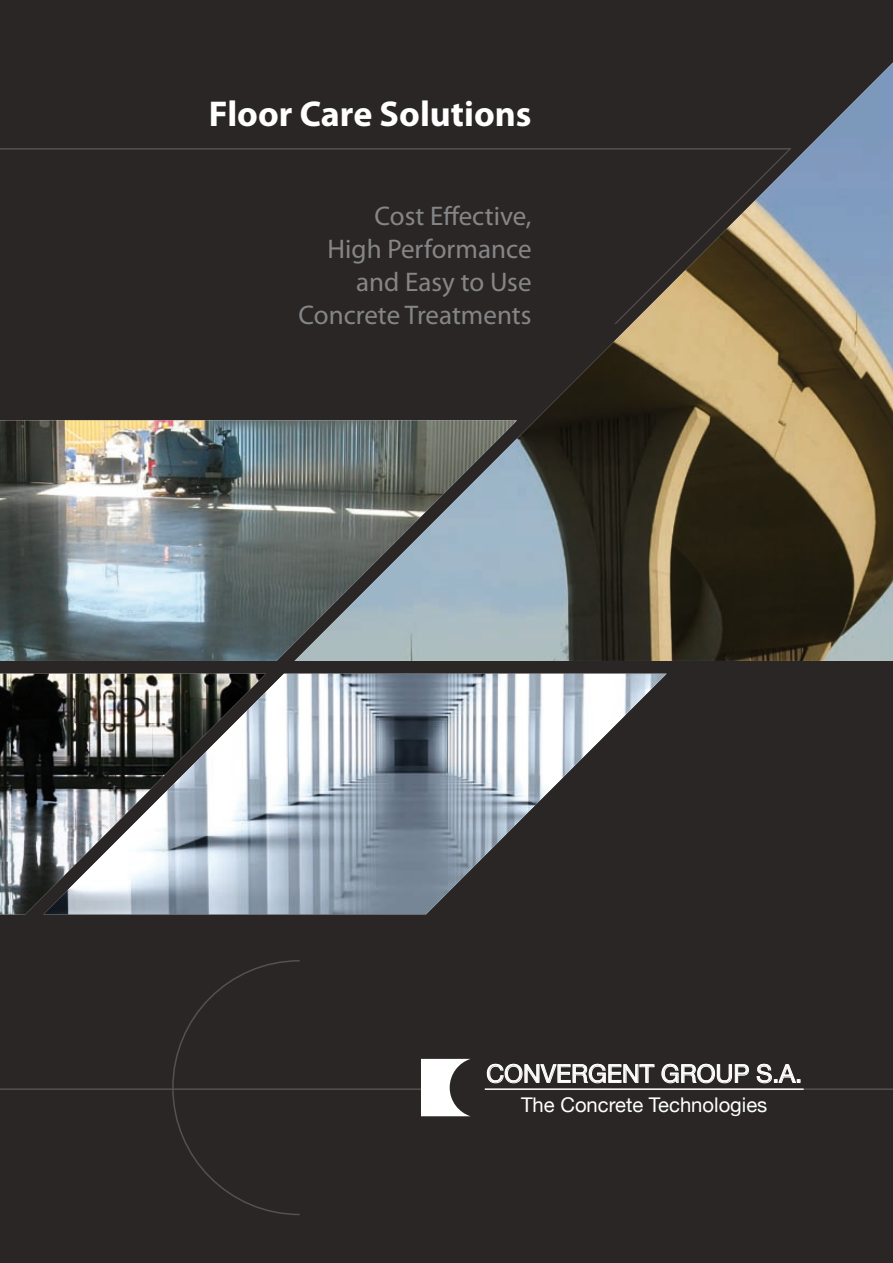
<style>
.page{position:relative;width:893px;height:1263px;background:#2b2626}
.page>*{position:absolute;margin:0;border:0;box-sizing:border-box;transform-origin:0 0}
.t1{font:700 36px "Myriad Pro";color:#fff}
.t2{font:27px/33px "Myriad Pro";color:#858688;text-align:right}
.t3{font:24.75px "Helvetica Neue";color:#fff}
.t4{font:20.25px "Helvetica Neue";color:#fff}
</style>
<div class="page">
<img style="left:0;top:420px;width:295px;height:241px">
<svg style="left:0;top:148px;width:295px;height:2px"></svg>
<img style="left:295px;top:63px;width:598px;height:598px">
<img style="left:266px;top:674px;width:401px;height:240px">
<img style="left:0;top:674px;width:266px;height:240px">
<hr style="left:0;top:1088px;width:421px;height:2px;background:#56514f">
<hr style="left:804px;top:1088px;width:89px;height:2px;background:#56514f">
<svg style="left:171px;top:960px;width:130px;height:255px"></svg>
<svg style="left:421px;top:1059px;width:49px;height:57px"></svg>
<svg style="left:487px;top:1064px;width:167px;height:19px"></svg>
<svg style="left:662px;top:1064px;width:87px;height:19px"></svg>
<svg style="left:757px;top:1064px;width:43px;height:19px"></svg>
<hr style="left:485px;top:1088px;width:319px;height:2px;background:#fff">
<h1 class="t1" style="left:209px;top:90px;width:324px">Floor Care Solutions</h1>
<p class="t2" style="left:299px;top:199px;width:234px">Cost Effective,<br>High Performance and Easy to Use<br>Concrete Treatments</p>
<p class="t3" style="left:486px;top:1059px;width:317px">CONVERGENT GROUP S.A.</p>
<p class="t4" style="left:521px;top:1093px;width:248px">The Concrete Technologies</p>
</div>
